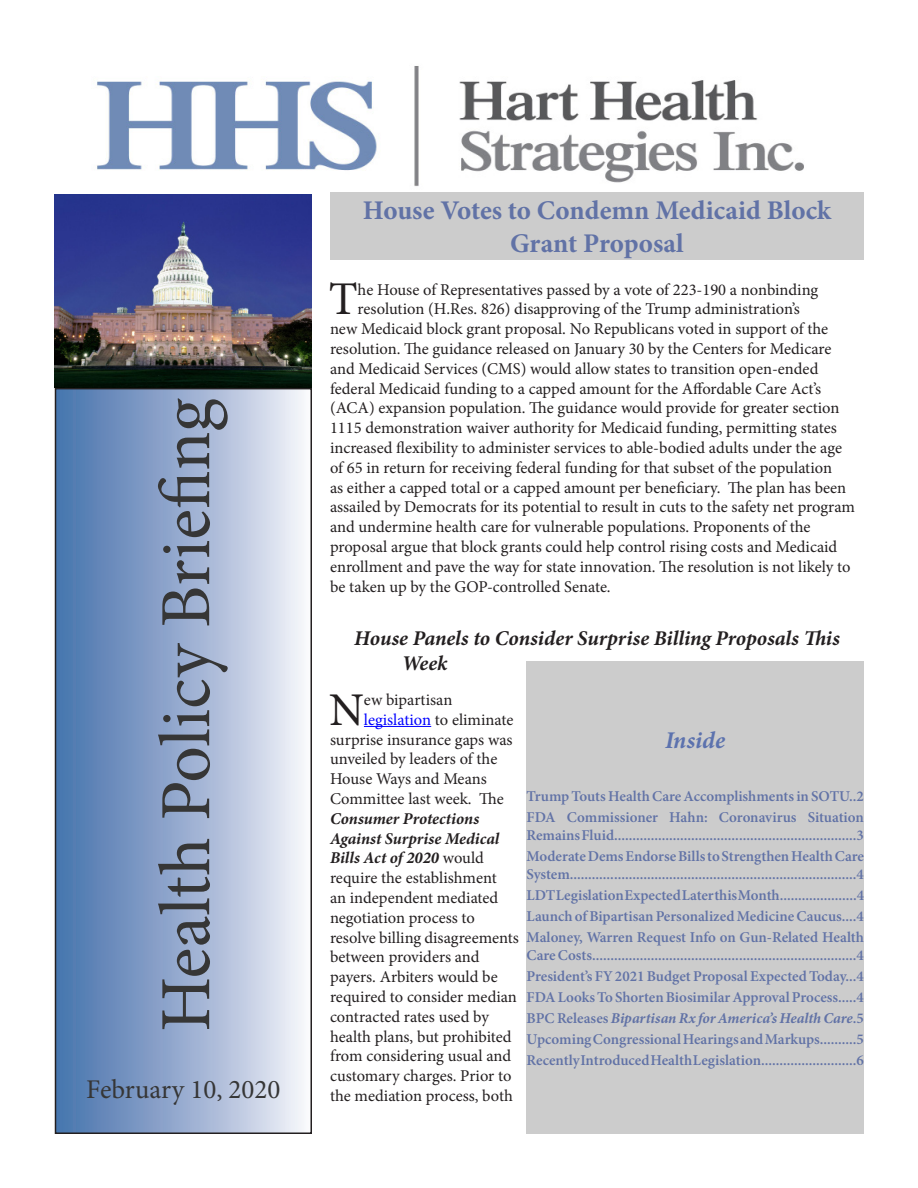
<style>
.page{position:relative;width:918px;height:1188px;background:#fff}
.page>*{position:absolute;margin:0;border:0;box-sizing:border-box;transform-origin:0 0}
.t1{font:72px "Minion Pro";color:#363636}
.t2{font:46.95px "Minion Pro";color:#231f20}
.t3{font:700 27px/32.4px "Minion Pro";color:#6172a6;text-align:center}
.t4{font:27px "Minion Pro";color:#363636}
.t5{font:italic 700 24px "Minion Pro";letter-spacing:.005em;color:#5c72ae}
.t6{font:italic 700 21px/25.2px "Minion Pro";letter-spacing:-.005em;color:#231f20}
.t7{font:16.5px "Minion Pro";color:#231f20}
.t8{font:italic 700 16.5px "Minion Pro";color:#231f20}
.t9{font:16.5px "Minion Pro";color:#00f}
.t10{font:600 15px/18px "Minion Pro";color:#6172a6}
.t11{font:italic 700 15px "Minion Pro";letter-spacing:-.005em;color:#6172a6}
.s1{color:#231f20}
.s2{font-weight:400;font-style:normal}
.s3{font-weight:600;font-style:normal}
</style>
<div class="page">
<div style="left:56px;top:389px;width:255px;height:744px;background:linear-gradient(to right,#436eaa,#f4f2f9)"></div>
<div style="left:55px;top:388px;width:257px;height:746px;border:2px solid #231f20"></div>
<div style="left:526px;top:662px;width:338px;height:472px;background:#ccc"></div>
<img style="left:97px;top:66px;width:707px;height:121px">
<div style="left:330px;top:192px;width:534px;height:67px;background:#ccc"></div>
<img style="left:54px;top:194px;width:258px;height:194px">
<hr style="left:364px;top:726px;width:67px;height:1px;background:#00f">
<p class="t1" style="left:138px;top:1032px;width:635px;rotate:-90deg">Health Policy Briefing</p>
<p class="t4" style="left:86px;top:1071px;width:196px">February 10, 2020</p>
<p class="t3" style="left:363px;top:196px;width:470px">House Votes to Condemn Medicaid Block<br>Grant Proposal</p>
<p class="t2" style="left:329px;top:268px;width:30px">T</p>
<p class="t7" style="left:358px;top:278px;width:462px">he House of Representatives passed by a vote of 223-190 a nonbinding</p>
<p class="t7" style="left:358px;top:298px;width:444px">resolution (H.Res. 826) disapproving of the Trump administration’s</p>
<p class="t7" style="left:330px;top:318px;width:500px">new Medicaid block grant proposal. No Republicans voted in support of the</p>
<p class="t7" style="left:330px;top:338px;width:503px">resolution. The guidance released on January 30 by the Centers for Medicare</p>
<p class="t7" style="left:330px;top:357px;width:490px">and Medicaid Services (CMS) would allow states to transition open-ended</p>
<p class="t7" style="left:330px;top:377px;width:493px">federal Medicaid funding to a capped amount for the Affordable Care Act’s</p>
<p class="t7" style="left:330px;top:397px;width:511px">(ACA) expansion population. The guidance would provide for greater section</p>
<p class="t7" style="left:330px;top:417px;width:508px">1115 demonstration waiver authority for Medicaid funding, permitting states</p>
<p class="t7" style="left:330px;top:437px;width:514px">increased flexibility to administer services to able-bodied adults under the age</p>
<p class="t7" style="left:330px;top:456px;width:504px">of 65 in return for receiving federal funding for that subset of the population</p>
<p class="t7" style="left:330px;top:476px;width:518px">as either a capped total or a capped amount per beneficiary. The plan has been</p>
<p class="t7" style="left:330px;top:496px;width:527px">assailed by Democrats for its potential to result in cuts to the safety net program</p>
<p class="t7" style="left:330px;top:516px;width:482px">and undermine health care for vulnerable populations. Proponents of the</p>
<p class="t7" style="left:330px;top:536px;width:509px">proposal argue that block grants could help control rising costs and Medicaid</p>
<p class="t7" style="left:330px;top:555px;width:522px">enrollment and pave the way for state innovation. The resolution is not likely to</p>
<p class="t7" style="left:330px;top:575px;width:282px">be taken up by the GOP-controlled Senate.</p>
<p class="t6" style="left:402px;top:627px;width:440px;text-indent:-48px">House Panels to Consider Surprise Billing Proposals This<br>Week</p>
<p class="t2" style="left:329px;top:678px;width:36px">N</p>
<p class="t7" style="left:364px;top:689px;width:90px">ew bipartisan</p>
<p class="t9" style="left:364px;top:708px;width:151px">legislation <span class="s1">to eliminate</span></p>
<p class="t7" style="left:330px;top:728px;width:184px">surprise insurance gaps was</p>
<p class="t7" style="left:330px;top:748px;width:169px">unveiled by leaders of the</p>
<p class="t7" style="left:330px;top:768px;width:158px">House Ways and Means</p>
<p class="t7" style="left:330px;top:788px;width:175px">Committee last week. The</p>
<p class="t8" style="left:330px;top:809px;width:151px">Consumer Protections</p>
<p class="t8" style="left:330px;top:828px;width:171px">Against Surprise Medical</p>
<p class="t8" style="left:330px;top:848px;width:156px">Bills Act of 2020 <span class="s2">would</span></p>
<p class="t7" style="left:330px;top:867px;width:168px">require the establishment</p>
<p class="t7" style="left:330px;top:887px;width:170px">an independent mediated</p>
<p class="t7" style="left:330px;top:906px;width:146px">negotiation process to</p>
<p class="t7" style="left:330px;top:926px;width:190px">resolve billing disagreements</p>
<p class="t7" style="left:330px;top:946px;width:151px">between providers and</p>
<p class="t7" style="left:330px;top:966px;width:169px">payers. Arbiters would be</p>
<p class="t7" style="left:330px;top:986px;width:189px">required to consider median</p>
<p class="t7" style="left:330px;top:1005px;width:160px">contracted rates used by</p>
<p class="t7" style="left:330px;top:1025px;width:183px">health plans, but prohibited</p>
<p class="t7" style="left:330px;top:1045px;width:183px">from considering usual and</p>
<p class="t7" style="left:330px;top:1065px;width:183px">customary charges. Prior to</p>
<p class="t7" style="left:330px;top:1085px;width:184px">the mediation process, both</p>
<p class="t5" style="left:665px;top:726px;width:61px">Inside</p>
<p class="t10" style="left:526px;top:788px;width:339px">Trump Touts Health Care Accomplishments in SOTU..2</p>
<p class="t10" style="left:526px;top:809px;width:339px">FDA Commissioner Hahn: Coronavirus Situation<br>Remains Fluid..................................................................3</p>
<p class="t10" style="left:526px;top:848px;width:339px">Moderate Dems Endorse Bills to Strengthen Health Care<br>System..............................................................................4</p>
<p class="t10" style="left:526px;top:887px;width:339px">LDT Legislation Expected Later this Month.....................4</p>
<p class="t10" style="left:526px;top:908px;width:339px">Launch of Bipartisan Personalized Medicine Caucus....4</p>
<p class="t10" style="left:526px;top:929px;width:339px">Maloney, Warren Request Info on Gun-Related Health<br>Care Costs........................................................................4</p>
<p class="t10" style="left:526px;top:968px;width:339px">President’s FY 2021 Budget Proposal Expected Today...4</p>
<p class="t10" style="left:526px;top:989px;width:339px">FDA Looks To Shorten Biosimilar Approval Process.....4</p>
<p class="t11" style="left:526px;top:1009px;width:339px"><span class="s3">BPC Releases</span> Bipartisan Rx for America’s Health Care<span class="s3">.5</span></p>
<p class="t10" style="left:526px;top:1031px;width:339px">Upcoming Congressional Hearings and Markups..........5</p>
<p class="t10" style="left:526px;top:1052px;width:339px">Recently Introduced Health Legislation..........................6</p>
</div>
